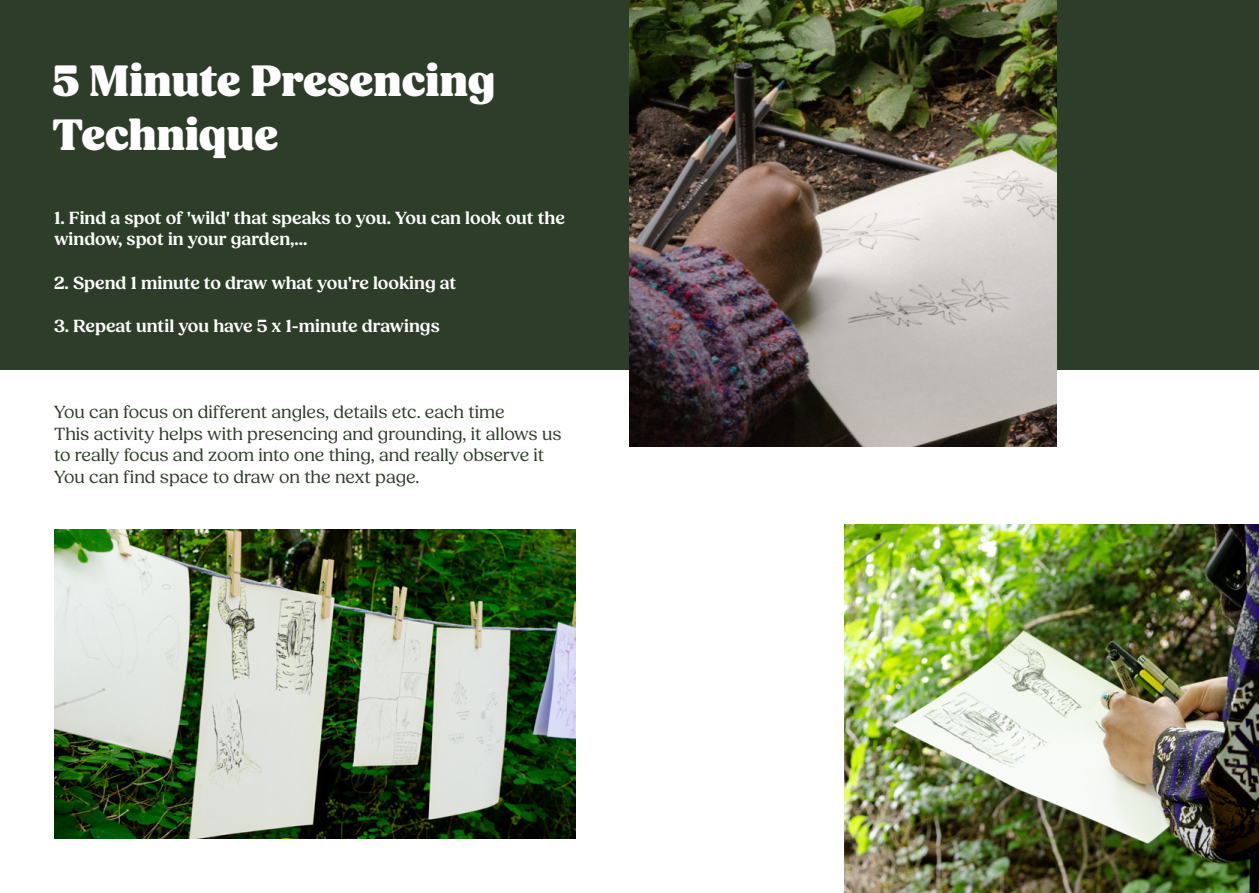
<style>
.page{position:relative;width:1259px;height:893px;background:#fff}
.page>*{position:absolute;margin:0;border:0;box-sizing:border-box;transform-origin:0 0}
.HEADING_2{font:900 45px/54px "Fields";color:#fff}
.t1{font:18px/21.6px "Fields";color:#2e3d29}
.t2{font:600 18px/21.6px "Fields";color:#fff}
</style>
<div class="page">
<div style="left:0;top:0;width:1259px;height:370px;background:#2e3d29"></div>
<img style="left:54px;top:529px;width:521px;height:310px">
<img style="left:629px;top:0;width:427px;height:446px">
<img style="left:845px;top:524px;width:414px;height:369px">
<h2 class="HEADING_2" style="left:52px;top:56px;width:445px">5 Minute Presencing<br>Technique</h2>
<p class="t2" style="left:54px;top:207px;width:512px">1. Find a spot of 'wild' that speaks to you. You can look out the window, spot in your garden,...</p>
<p class="t2" style="left:54px;top:272px;width:404px">2. Spend 1 minute to draw what you're looking at</p>
<p class="t2" style="left:54px;top:315px;width:387px">3. Repeat until you have 5 x 1-minute drawings</p>
<p class="t1" style="left:54px;top:402px;width:452px">You can focus on different angles, details etc. each time</p>
<p class="t1" style="left:54px;top:423px;width:509px">This activity helps with presencing and grounding, it allows us to really focus and zoom into one thing, and really observe it</p>
<p class="t1" style="left:54px;top:467px;width:367px">You can find space to draw on the next page.</p>
</div>
